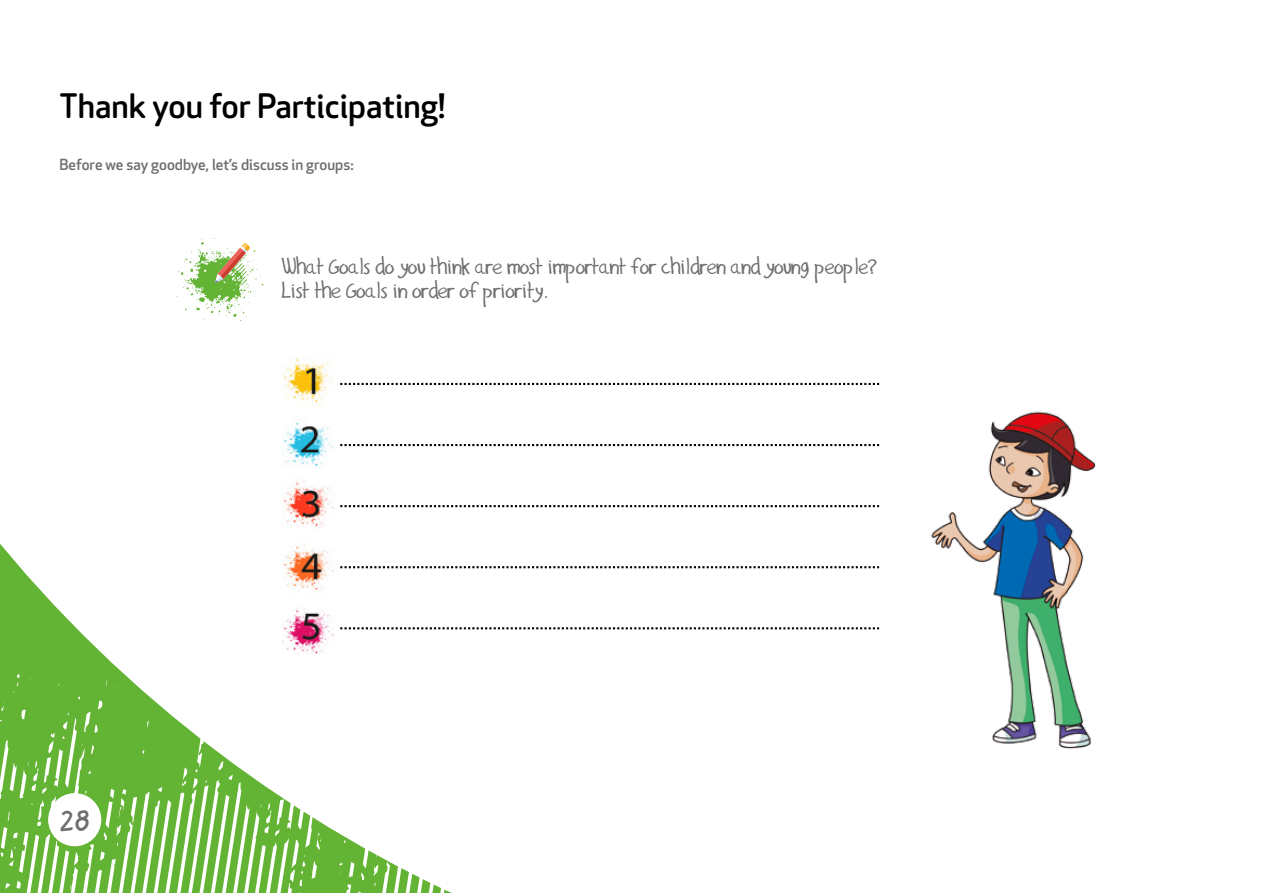
<style>
.page{position:relative;width:1263px;height:893px;background:#fff}
.page>*{position:absolute;margin:0;border:0;box-sizing:border-box;transform-origin:0 0}
.t1{font:500 33px "Apex Rounded";color:#000}
.t2{font:30px "Karmatic Revolution";color:#706f6f}
.t3{font:21px/24px "Gilles'Comic Font";color:#706f6f}
.t4{font:500 15px "Apex Rounded";color:#706f6f}
</style>
<div class="page">
<svg style="left:340px;top:383px;width:539px;height:2px"></svg>
<svg style="left:340px;top:444px;width:539px;height:2px"></svg>
<svg style="left:340px;top:505px;width:539px;height:2px"></svg>
<svg style="left:480px;top:566px;width:399px;height:2px"></svg>
<svg style="left:480px;top:627px;width:399px;height:2px"></svg>
<svg style="left:0;top:544px;width:479px;height:136px"></svg>
<svg style="left:0;top:645px;width:102px;height:248px;background:#73bb4a"></svg>
<svg style="left:67px;top:680px;width:259px;height:213px;fill:#63b335"></svg>
<svg style="left:326px;top:825px;width:126px;height:68px"></svg>
<img style="left:931px;top:411px;width:165px;height:338px">
<svg style="left:177px;top:237px;width:92px;height:84px"></svg>
<div style="left:48px;top:793px;width:53px;height:53px;background:#fff;border-radius:50%"></div>
<img style="left:282px;top:356px;width:53px;height:299px">
<h1 class="t1" style="left:60px;top:87px;width:387px">Thank you for Participating!</h1>
<p class="t4" style="left:60px;top:156px;width:296px">Before we say goodbye, let’s discuss in groups:</p>
<p class="t3" style="left:282px;top:256px;width:609px">What Goals do you think are most important for children and young people?<br>List the Goals in order of priority.</p>
<h2 class="t2" style="left:60px;top:806px;width:32px">28</h2>
</div>
